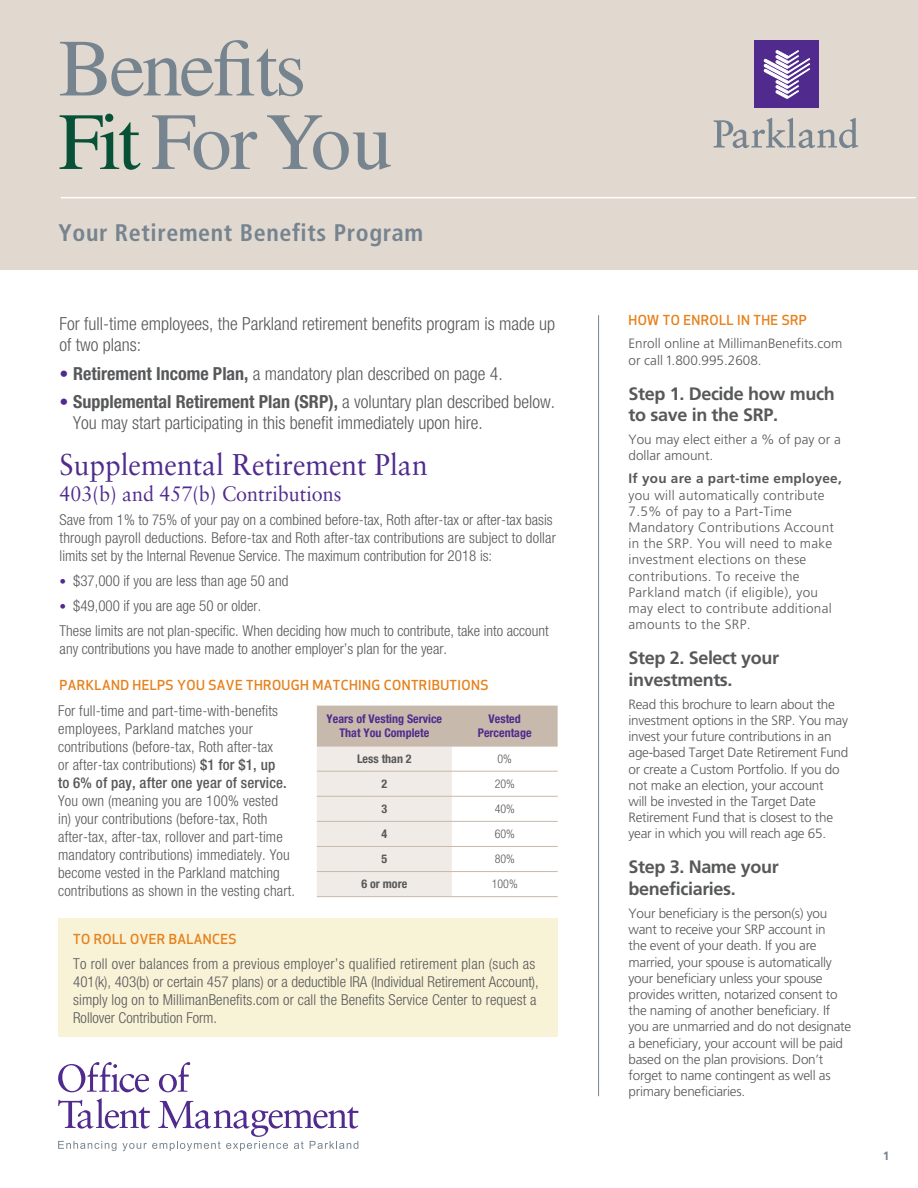
<style>
.page{position:relative;width:918px;height:1188px;background:#fff}
.page>*{position:absolute;margin:0;border:0;box-sizing:border-box;transform-origin:0 0}
.t1{font:81px/73.5px "Times LT Std";letter-spacing:-.04em;color:#76848f}
.Body{font:30px "Sabon LT Std";color:#502b8d;scale:.94 1}
.t2{font:700 condensed 24px "Frutiger LT Std";letter-spacing:.025em;color:#76848f}
.Body-2{font:21px "Sabon LT Std";color:#502b8d;scale:.94 1}
.Body-3{font:300 condensed 18px/21.6px "Helvetica Neue LT Std";color:#57585a}
.Body-4{font:700 18px/21.6px "Frutiger LT Std";letter-spacing:-.02em;color:#57585a}
.Body-5{font:300 condensed 15px/18px "Helvetica Neue LT Std";letter-spacing:.01em;color:#57585a}
.Body-6{font:300 13.5px/16.2px "Frutiger LT Std";letter-spacing:-.02em;color:#57585a}
.Body-7{font:300 13.5px/16.2px "Frutiger LT Std";letter-spacing:.02em;color:#57585a}
.Body-8{font:300 13.5px/16.2px "Frutiger LT Std";color:#57585a}
.Body-9{font:500 13.5px "Apex New";letter-spacing:.03em;color:#e6811b}
.t3{font:700 condensed 12px/14.4px "Helvetica Neue LT Std";color:#502b8d;text-align:center}
.t4{font:700 condensed 12px "Helvetica Neue LT Std";color:#57585a}
.t5{font:300 condensed 12px "Helvetica Neue LT Std";color:#57585a}
.Body-10{font:700 12px "Frutiger LT Std";color:#76848f}
.s1{color:#075137}
.s2{font-family:"Frutiger LT Std";color:#502b8d}
.s3{font-weight:700}
.s4{font-family:"Frutiger LT Std";font-size:13.5px;color:#502b8d}
.s5{font-weight:500}
</style>
<div class="page">
<svg style="left:317px;top:706px;width:241px;height:190px"></svg>
<hr style="left:317px;top:746px;width:135px;height:1px;background:#c7b9ac">
<hr style="left:452px;top:746px;width:106px;height:1px;background:#c7b9ac">
<hr style="left:317px;top:771px;width:135px;height:1px;background:#c7b9ac">
<hr style="left:452px;top:771px;width:106px;height:1px;background:#c7b9ac">
<hr style="left:317px;top:796px;width:135px;height:1px;background:#c7b9ac">
<hr style="left:452px;top:796px;width:106px;height:1px;background:#c7b9ac">
<hr style="left:317px;top:821px;width:135px;height:1px;background:#c7b9ac">
<hr style="left:452px;top:821px;width:106px;height:1px;background:#c7b9ac">
<hr style="left:317px;top:846px;width:135px;height:1px;background:#c7b9ac">
<hr style="left:452px;top:846px;width:106px;height:1px;background:#c7b9ac">
<hr style="left:317px;top:871px;width:135px;height:1px;background:#c7b9ac">
<hr style="left:452px;top:871px;width:106px;height:1px;background:#c7b9ac">
<hr style="left:317px;top:896px;width:135px;height:1px;background:#c7b9ac">
<hr style="left:452px;top:896px;width:106px;height:1px;background:#c7b9ac">
<div style="left:58px;top:918px;width:500px;height:119px;background:#f8f2d6"></div>
<div style="left:0;top:0;width:918px;height:269px;background:#e1d8cf"></div>
<svg style="left:714px;top:118px;width:144px;height:30px"></svg>
<div style="left:755px;top:40px;width:64px;height:68px;background:#502b8d"></div>
<svg style="left:764px;top:50px;width:46px;height:49px"></svg>
<hr style="left:61px;top:197px;width:855px;height:1px;background:#fff">
<svg style="left:58px;top:1062px;width:91px;height:30px"></svg>
<svg style="left:159px;top:1062px;width:31px;height:30px"></svg>
<svg style="left:58px;top:1098px;width:300px;height:53px"></svg>
<hr style="left:598px;top:315px;width:1px;height:781px;background:#76848f">
<p class="t1" style="left:59px;top:31px;width:335px">Benefits<br><span class="s1">Fit</span> ForYou</p>
<p class="t2" style="left:59px;top:218px;width:366px">Your Retirement Benefits Program</p>
<p class="Body-3" style="left:60px;top:312px;width:497px">For full-time employees, the Parkland retirement benefits program is made up of two plans:</p>
<p class="Body-3" style="left:60px;top:362px;width:445px"><span class="s2">•</span> <span class="s3">Retirement Income Plan,</span> a mandatory plan described on page 4.</p>
<p class="Body-3" style="left:73px;top:391px;width:483px;text-indent:-14px"><span class="s2">•</span> <span class="s3">Supplemental Retirement Plan (SRP),</span> a voluntary plan described below.<br>You may start participating in this benefit immediately upon hire.</p>
<p class="Body" style="left:60px;top:447px;width:393px">Supplemental Retirement Plan</p>
<p class="Body-2" style="left:60px;top:481px;width:301px">403(b) and 457(b) Contributions</p>
<p class="Body-5" style="left:60px;top:511px;width:498px">Save from 1% to 75% of your pay on a combined before-tax, Roth after-tax or after-tax basis through payroll deductions. Before-tax and Roth after-tax contributions are subject to dollar limits set by the Internal Revenue Service. The maximum contribution for 2018 is:</p>
<p class="Body-5" style="left:60px;top:572px;width:230px"><span class="s4">•</span> $37,000 if you are less than age 50 and</p>
<p class="Body-5" style="left:60px;top:597px;width:203px"><span class="s4">•</span> $49,000 if you are age 50 or older.</p>
<p class="Body-5" style="left:60px;top:621px;width:490px">These limits are not plan-specific. When deciding how much to contribute, take into account any contributions you have made to another employer’s plan for the year.</p>
<p class="Body-9" style="left:60px;top:676px;width:430px">PARKLAND HELPS YOU SAVE THROUGH MATCHING CONTRIBUTIONS</p>
<p class="Body-5" style="left:58px;top:702px;width:239px">For full-time and part-time-with-benefits employees, Parkland matches your contributions (before-tax, Roth after-tax<br>or after-tax contributions) <span class="s5">$1 for $1, up<br>to 6% of pay, after one year of service.<br></span>You own (meaning you are 100% vested<br>in) your contributions (before-tax, Roth after-tax, after-tax, rollover and part-time mandatory contributions) immediately. You become vested in the Parkland matching contributions as shown in the vesting chart.</p>
<p class="t3" style="left:327px;top:711px;width:117px">Years of Vesting Service<br>That You Complete</p>
<p class="t3" style="left:478px;top:711px;width:55px">Vested<br>Percentage</p>
<p class="t4" style="left:357px;top:751px;width:56px">Less than 2</p>
<p class="t5" style="left:498px;top:752px;width:16px">0%</p>
<p class="t4" style="left:382px;top:776px;width:7px">2</p>
<p class="t5" style="left:495px;top:777px;width:22px">20%</p>
<p class="t4" style="left:382px;top:802px;width:7px">3</p>
<p class="t5" style="left:495px;top:802px;width:22px">40%</p>
<p class="t4" style="left:382px;top:827px;width:7px">4</p>
<p class="t5" style="left:495px;top:827px;width:22px">60%</p>
<p class="t4" style="left:382px;top:852px;width:7px">5</p>
<p class="t5" style="left:495px;top:852px;width:22px">80%</p>
<p class="t4" style="left:362px;top:877px;width:47px">6 or more</p>
<p class="t5" style="left:492px;top:877px;width:27px">100%</p>
<p class="Body-9" style="left:73px;top:930px;width:165px">TO ROLL OVER BALANCES</p>
<p class="Body-5" style="left:73px;top:955px;width:467px">To roll over balances from a previous employer’s qualified retirement plan (such as 401(k), 403(b) or certain 457 plans) or a deductible IRA (Individual Retirement Account), simply log on to MillimanBenefits.com or call the Benefits Service Center to request a Rollover Contribution Form.</p>
<p class="Body-9" style="left:629px;top:311px;width:180px">HOW TO ENROLL IN THE SRP</p>
<p class="Body-8" style="left:629px;top:336px;width:215px">Enroll online at MillimanBenefits.com or call 1.800.995.2608.</p>
<p class="Body-4" style="left:629px;top:383px;width:208px">Step 1. Decide how much to save in the SRP.</p>
<p class="Body-8" style="left:629px;top:432px;width:214px">You may elect either a % of pay or a dollar amount.</p>
<p class="Body-7" style="left:629px;top:471px;width:215px"><span class="s3">If you are a part-time employee, </span>you will automatically contribute<br>7.5% of pay to a Part-Time<br>Mandatory Contributions Account in the SRP. You will need to make investment elections on these contributions. To receive the<br>Parkland match (if eligible), you may elect to contribute additional amounts to the SRP.</p>
<p class="Body-4" style="left:629px;top:647px;width:152px">Step 2. Select your investments.</p>
<p class="Body-6" style="left:629px;top:696px;width:221px">Read this brochure to learn about the investment options in the SRP. You may invest your future contributions in an age-based Target Date Retirement Fund or create a Custom Portfolio. If you do not make an election, your account<br>will be invested in the Target Date Retirement Fund that is closest to the year in which you will reach age 65.</p>
<p class="Body-4" style="left:629px;top:856px;width:152px">Step 3. Name your beneficiaries.</p>
<p class="Body-6" style="left:629px;top:905px;width:224px">Your beneficiary is the person(s) you want to receive your SRP account in<br>the event of your death. If you are married, your spouse is automatically your beneficiary unless your spouse provides written, notarized consent to the naming of another beneficiary. If you are unmarried and do not designate a beneficiary, your account will be paid based on the plan provisions. Don’t forget to name contingent as well as primary beneficiaries.</p>
<p class="Body-10" style="left:883px;top:1148px;width:8px">1</p>
</div>
